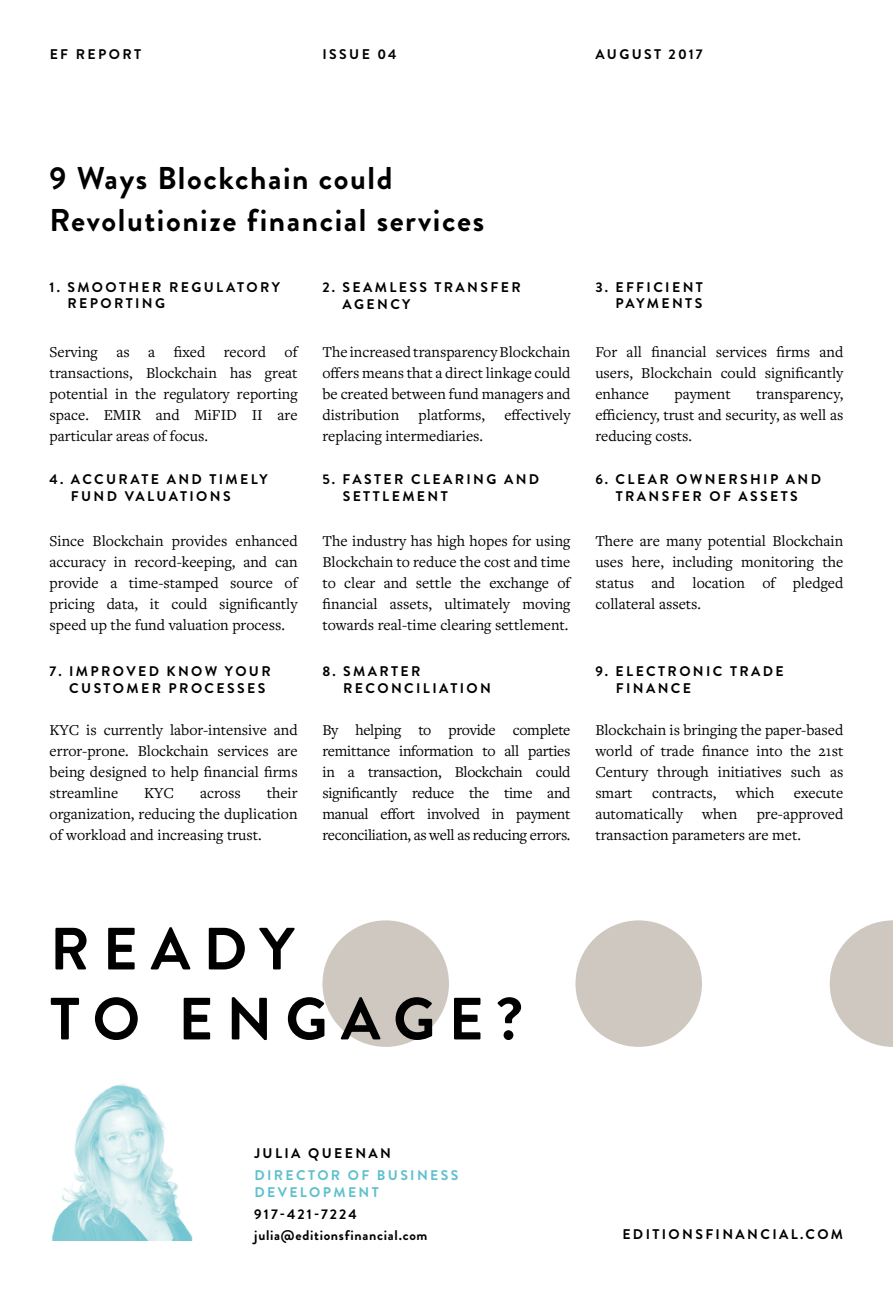
<style>
.page{position:relative;width:893px;height:1290px;background:#fff}
.page>*{position:absolute;margin:0;border:0;box-sizing:border-box;transform-origin:0 0}
.t1{font:700 59.5px/70px "Brandon Grotesque";letter-spacing:.22em;color:#000}
.t2{font:700 31.5px/42px "Brandon Grotesque";letter-spacing:.05em;color:#000}
.t3{font:15.75px/21px "Freight Text Pro";color:#000;text-align:justify}
.t4{font:700 14px/16.8px "Brandon Grotesque";letter-spacing:.17em;color:#000}
.t5{font:700 14px/21.7px "Brandon Grotesque";letter-spacing:.05em;color:#000}
.t6{font:700 14px/16.8px "Brandon Grotesque";letter-spacing:.17em;color:#5ec0cc}
</style>
<div class="page">
<svg style="left:830px;top:920px;width:63px;height:127px"></svg>
<div style="left:575px;top:920px;width:127px;height:127px;background:#cfc8c0;border-radius:50%"></div>
<div style="left:322px;top:920px;width:127px;height:127px;background:#cfc8c0;border-radius:50%"></div>
<img style="left:52px;top:1084px;width:141px;height:156px">
<p class="t4" style="left:50px;top:46px;width:93px">EF REPORT</p>
<p class="t4" style="left:323px;top:46px;width:76px">ISSUE 04</p>
<p class="t4" style="left:595px;top:46px;width:109px">AUGUST 2017</p>
<h2 class="t2" style="left:50px;top:158px;width:436px">9 Ways Blockchain could<br>Revolutionize financial services</h2>
<p class="t4" style="left:67px;top:279px;width:214px;text-indent:-18px">1. SMOOTHER REGULATORY<br>REPORTING</p>
<p class="t3" style="left:50px;top:341px;width:250px">Serving as a fixed record of transactions, Blockchain has great potential in the regulatory reporting space. EMIR and MiFID II are particular areas of focus.</p>
<p class="t4" style="left:71px;top:471px;width:198px;text-indent:-21px">4. ACCURATE AND TIMELY<br>FUND VALUATIONS</p>
<p class="t3" style="left:50px;top:530px;width:250px">Since Blockchain provides enhanced accuracy in record-keeping, and can provide a time-stamped source of pricing data, it could significantly speed up the fund valuation process.</p>
<p class="t4" style="left:69px;top:663px;width:203px;text-indent:-20px">7. IMPROVED KNOW YOUR<br>CUSTOMER PROCESSES</p>
<p class="t3" style="left:50px;top:719px;width:250px">KYC is currently labor-intensive and error-prone. Blockchain services are being designed to help financial firms streamline</p>
<p class="t3" style="left:50px;top:782px;width:250px;text-indent:217px">their organization, reducing the duplication of workload and increasing trust.</p>
<p class="t3" style="left:144px;top:782px;width:31px">KYC</p>
<p class="t3" style="left:200px;top:782px;width:42px">across</p>
<p class="t4" style="left:343px;top:279px;width:180px;text-indent:-20px">2. SEAMLESS TRANSFER<br>AGENCY</p>
<p class="t3" style="left:322px;top:341px;width:250px">The increased transparency Blockchain offers means that a direct linkage could be created between fund managers and distribution platforms, effectively replacing intermediaries.</p>
<p class="t4" style="left:343px;top:471px;width:198px;text-indent:-20px">5. FASTER CLEARING AND<br>SETTLEMENT</p>
<p class="t3" style="left:322px;top:530px;width:250px">The industry has high hopes for using Blockchain to reduce the cost and time to clear and settle the exchange of financial assets, ultimately moving towards real-time clearing settlement.</p>
<p class="t4" style="left:343px;top:663px;width:149px;text-indent:-21px">8. SMARTER<br>RECONCILIATION</p>
<p class="t3" style="left:322px;top:719px;width:250px">By helping to provide complete remittance information to all parties in a transaction, Blockchain could significantly reduce the time and manual effort involved in payment reconciliation, as well as reducing errors.</p>
<p class="t4" style="left:595px;top:279px;width:109px;text-align:right">3. EFFICIENT<br>PAYMENTS</p>
<p class="t3" style="left:595px;top:341px;width:250px">For all financial services firms and users, Blockchain could significantly enhance</p>
<p class="t3" style="left:595px;top:383px;width:250px;text-indent:161px">transparency, efficiency, trust and security, as well as reducing costs.</p>
<p class="t3" style="left:675px;top:383px;width:58px">payment</p>
<p class="t4" style="left:595px;top:471px;width:227px;text-align:center">6. CLEAR OWNERSHIP AND<br>TRANSFER OF ASSETS</p>
<p class="t3" style="left:595px;top:530px;width:250px">There are many potential Blockchain uses here, including monitoring the status and location of pledged collateral assets.</p>
<p class="t4" style="left:616px;top:663px;width:169px;text-indent:-20px">9. ELECTRONIC TRADE<br>FINANCE</p>
<p class="t3" style="left:595px;top:719px;width:250px">Blockchain is bringing the paper-based world of trade finance into the 21st Century through initiatives such as smart contracts, which execute automatically when pre-approved transaction parameters are met.</p>
<h1 class="t1" style="left:50px;top:915px;width:474px">READY<br>TO ENGAGE?</h1>
<p class="t4" style="left:254px;top:1145px;width:138px">JULIA QUEENAN</p>
<p class="t6" style="left:254px;top:1167px;width:206px">DIRECTOR OF BUSINESS<br>DEVELOPMENT</p>
<p class="t5" style="left:254px;top:1203px;width:175px">917-421-7224 julia@editionsfinancial.com</p>
<p class="t4" style="left:622px;top:1226px;width:222px">EDITIONSFINANCIAL.COM</p>
</div>
